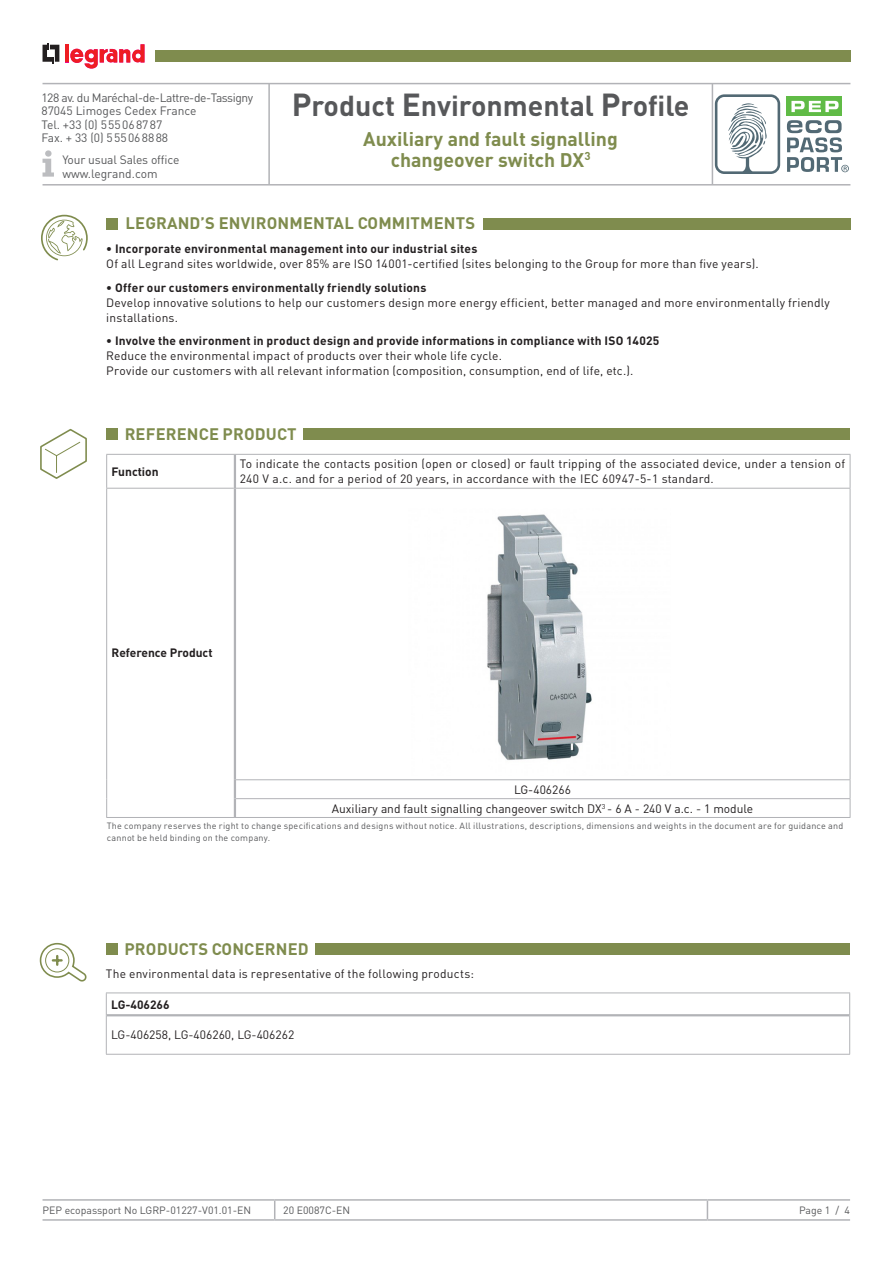
<style>
.page{position:relative;width:893px;height:1263px;background:#fff}
.page>*{position:absolute;margin:0;border:0;box-sizing:border-box;transform-origin:0 0}
.t1{font:700 28.5px "DIN Pro";color:#57585a}
.t2{font:700 19.5px/21px "DIN Pro";color:#7f8c4e;text-align:center}
.t3{font:700 16.5px "DIN Pro";letter-spacing:.01em;color:#7f8c4e}
.t4{font:12px/15px "DIN Pro";letter-spacing:.02em;color:#231f20}
.t5{font:700 12px "DIN Pro";letter-spacing:.015em;color:#231f20}
.t6{font:12px/13.5px "DIN Pro";letter-spacing:-.01em;color:#57585a}
.t7{font:12px "DIN";color:#231f20}
.t8{font:12px "DIN Pro";color:#231f20}
.t9{font:10.5px "DIN Pro";color:#57585a}
.t10{font:9px/12px "DIN Pro";letter-spacing:.025em;color:#57585a}
.s1{font-size:31.5px}
</style>
<div class="page">
<hr style="left:43px;top:1199px;width:232px;height:2px;background:#b2b3b7">
<hr style="left:275px;top:1199px;width:432px;height:2px;background:#b2b3b7">
<svg style="left:274px;top:1201px;width:1px;height:18px"></svg>
<hr style="left:707px;top:1199px;width:143px;height:2px;background:#b2b3b7">
<svg style="left:707px;top:1201px;width:1px;height:18px"></svg>
<hr style="left:43px;top:1219px;width:232px;height:2px;background:#b2b3b7">
<hr style="left:275px;top:1219px;width:432px;height:2px;background:#b2b3b7">
<hr style="left:707px;top:1219px;width:143px;height:2px;background:#b2b3b7">
<div style="left:786px;top:97px;width:56px;height:19px;background:#60bb46"></div>
<svg style="left:791px;top:101px;width:47px;height:11px"></svg>
<svg style="left:715px;top:94px;width:65px;height:80px"></svg>
<svg style="left:787px;top:120px;width:62px;height:52px"></svg>
<hr style="left:43px;top:83px;width:807px;height:1px;background:#b2b3b7">
<hr style="left:43px;top:184px;width:807px;height:2px;background:#b2b3b7">
<hr style="left:268px;top:84px;width:2px;height:100px;background:#b2b3b7">
<hr style="left:712px;top:84px;width:1px;height:100px;background:#b2b3b7">
<div style="left:155px;top:50px;width:695px;height:12px;background:#7f8c4e"></div>
<svg style="left:43px;top:150px;width:11px;height:27px"></svg>
<svg style="left:41px;top:215px;width:47px;height:45px"></svg>
<div style="left:106px;top:218px;width:12px;height:11px;background:#7f8c4e"></div>
<div style="left:483px;top:218px;width:367px;height:11px;background:#7f8c4e"></div>
<svg style="left:43px;top:43px;width:16px;height:20px"></svg>
<svg style="left:65px;top:44px;width:4px;height:19px"></svg>
<hr style="left:65px;top:44px;width:3px;height:18px;background:#ee1d23">
<svg style="left:70px;top:44px;width:75px;height:25px"></svg>
<div style="left:106px;top:943px;width:12px;height:11px;background:#7f8c4e"></div>
<div style="left:315px;top:943px;width:535px;height:11px;background:#7f8c4e"></div>
<hr style="left:106px;top:992px;width:744px;height:1px;background:#b2b3b7">
<svg style="left:849px;top:993px;width:1px;height:22px"></svg>
<hr style="left:107px;top:1014px;width:742px;height:2px;background:#b2b3b7">
<svg style="left:106px;top:993px;width:1px;height:22px"></svg>
<hr style="left:106px;top:1015px;width:1px;height:39px;background:#b2b3b7">
<hr style="left:849px;top:1015px;width:1px;height:39px;background:#b2b3b7">
<hr style="left:106px;top:1054px;width:744px;height:1px;background:#b2b3b7">
<div style="left:106px;top:428px;width:12px;height:12px;background:#7f8c4e"></div>
<div style="left:303px;top:428px;width:547px;height:12px;background:#7f8c4e"></div>
<hr style="left:106px;top:454px;width:129px;height:1px;background:#b2b3b7">
<hr style="left:106px;top:455px;width:1px;height:33px;background:#b2b3b7">
<hr style="left:106px;top:488px;width:128px;height:1px;background:#b2b3b7">
<hr style="left:106px;top:489px;width:1px;height:291px;background:#b2b3b7">
<svg style="left:106px;top:780px;width:1px;height:37px"></svg>
<hr style="left:106px;top:817px;width:129px;height:1px;background:#b2b3b7">
<hr style="left:235px;top:817px;width:615px;height:1px;background:#b2b3b7">
<hr style="left:235px;top:454px;width:615px;height:1px;background:#b2b3b7">
<hr style="left:850px;top:455px;width:1px;height:33px;background:#b2b3b7">
<hr style="left:236px;top:488px;width:614px;height:1px;background:#b2b3b7">
<hr style="left:850px;top:489px;width:1px;height:290px;background:#b2b3b7">
<hr style="left:236px;top:779px;width:614px;height:1px;background:#b2b3b7">
<hr style="left:236px;top:798px;width:614px;height:1px;background:#b2b3b7">
<svg style="left:850px;top:780px;width:1px;height:37px"></svg>
<hr style="left:234px;top:455px;width:2px;height:33px;background:#b2b3b7">
<hr style="left:234px;top:488px;width:2px;height:292px;background:#b2b3b7">
<svg style="left:234px;top:780px;width:2px;height:37px"></svg>
<img style="left:487px;top:514px;width:105px;height:246px">
<svg style="left:40px;top:429px;width:47px;height:50px"></svg>
<svg style="left:40px;top:943px;width:47px;height:38px"></svg>
<p class="t6" style="left:41px;top:90px;width:213px">128 av. du Maréchal-de-Lattre-de-Tassigny<br>87045 Limoges Cedex France<br>Tel. +33 (0) 555068787<br>Fax. + 33 (0) 555068888</p>
<p class="t6" style="left:62px;top:153px;width:118px">Your usual Sales office www.legrand.com</p>
<h1 class="t1" style="left:292px;top:86px;width:399px"><span class="s1">P</span>roduct <span class="s1">E</span>nvironmental <span class="s1">P</span>rofile</h1>
<h2 class="t2" style="left:363px;top:127px;width:256px">Auxiliary and fault signalling changeover switch DX<sup>3</sup></h2>
<h3 class="t3" style="left:126px;top:212px;width:351px">LEGRAND’S ENVIRONMENTAL COMMITMENTS</h3>
<p class="t5" style="left:106px;top:240px;width:373px">• Incorporate environmental management into our industrial sites</p>
<p class="t4" style="left:106px;top:256px;width:654px">Of all Legrand sites worldwide, over 85% are ISO 14001-certified (sites belonging to the Group for more than five years).</p>
<p class="t5" style="left:106px;top:279px;width:322px">• Offer our customers environmentally friendly solutions</p>
<p class="t4" style="left:106px;top:294px;width:725px">Develop innovative solutions to help our customers design more energy efficient, better managed and more environmentally friendly installations.</p>
<p class="t5" style="left:106px;top:332px;width:555px">• Involve the environment in product design and provide informations in compliance with ISO 14025</p>
<p class="t4" style="left:106px;top:348px;width:529px">Reduce the environmental impact of products over their whole life cycle.<br>Provide our customers with all relevant information (composition, consumption, end of life, etc.).</p>
<p class="t3" style="left:125px;top:423px;width:173px">REFERENCE PRODUCT</p>
<p class="t5" style="left:112px;top:463px;width:49px">Function</p>
<p class="t4" style="left:240px;top:456px;width:607px">To indicate the contacts position (open or closed) or fault tripping of the associated device, under a tension of<br>240 V a.c. and for a period of 20 years, in accordance with the IEC 60947-5-1 standard.</p>
<p class="t5" style="left:112px;top:645px;width:103px">Reference Product</p>
<p class="t8" style="left:514px;top:781px;width:58px">LG-406266</p>
<p class="t7" style="left:332px;top:801px;width:423px">Auxiliary and fault signalling changeover switch DX<sup>3</sup> - 6 A - 240 V a.c. - 1 module</p>
<p class="t10" style="left:107px;top:819px;width:738px">The company reserves the right to change specifications and designs without notice. All illustrations, descriptions, dimensions and weights in the document are for guidance and cannot be held binding on the company.</p>
<p class="t3" style="left:124px;top:937px;width:186px">PRODUCTS CONCERNED</p>
<p class="t4" style="left:106px;top:966px;width:370px">The environmental data is representative of the following products:</p>
<p class="t5" style="left:111px;top:996px;width:60px">LG-406266</p>
<p class="t7" style="left:111px;top:1027px;width:185px">LG-406258, LG-406260, LG-406262</p>
<p class="t9" style="left:43px;top:1203px;width:210px">PEP ecopassport No LGRP-01227-V01.01-EN</p>
<p class="t9" style="left:283px;top:1203px;width:68px">20 E0087C-EN</p>
<p class="t9" style="left:799px;top:1203px;width:53px">Page 1 / 4</p>
</div>
